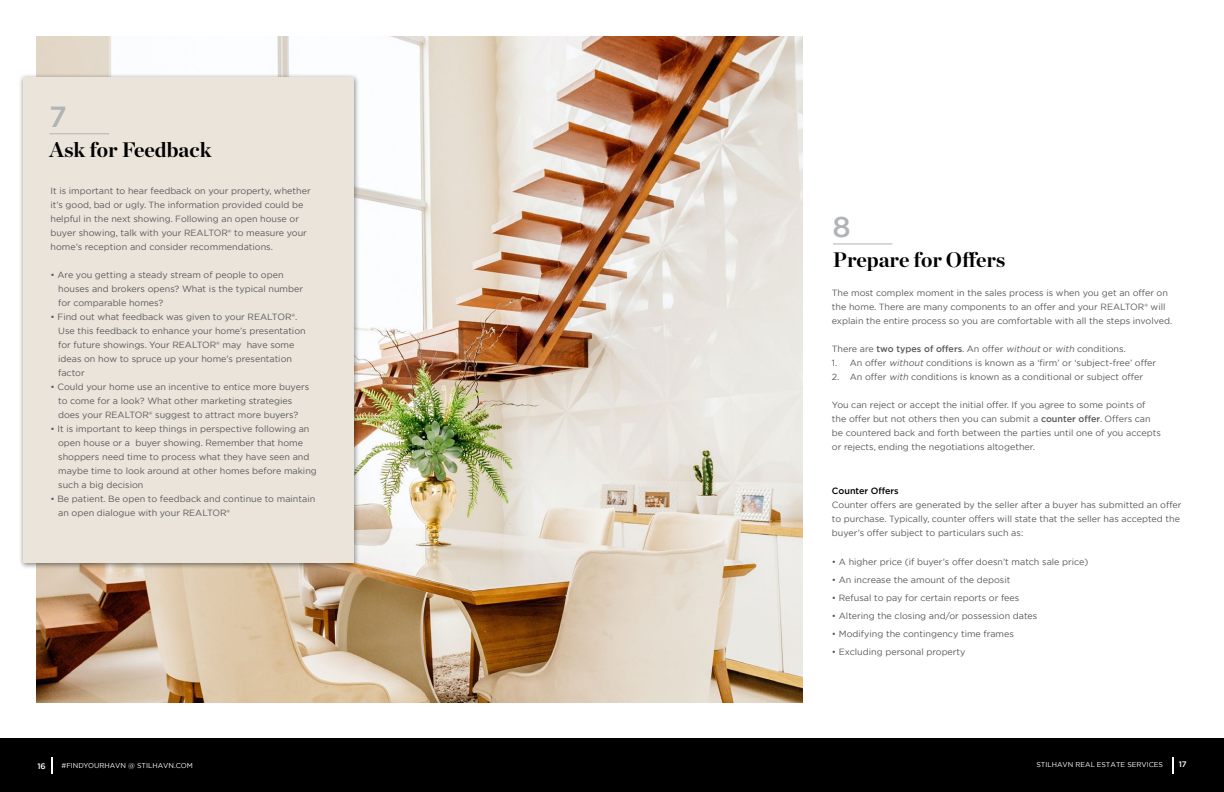
<style>
.page{position:relative;width:1224px;height:792px;background:#fff}
.page>*{position:absolute;margin:0;border:0;box-sizing:border-box;transform-origin:0 0}
.t1{font:500 29px "Gotham";color:#b1b4b6}
.t2{font:700 21px "Chronicle Display";color:#000}
.t3{font:9px/14px "Gotham";color:#58595b}
.t4{font:500 9px "Gotham";color:#000}
.t5{font:500 8px "Gotham";color:#fff}
.t6{font:7px "Gotham";color:#fff}
.s1{font-weight:500}
.s2{font-style:italic}
</style>
<div class="page">
<div style="left:0;top:738px;width:1224px;height:54px;background:#000"></div>
<img style="left:36px;top:36px;width:766px;height:667px">
<div style="left:19px;top:73px;width:341px;height:496px;background:#000;opacity:.5"></div>
<div style="left:23px;top:78px;width:331px;height:485px;background:#ebe4db"></div>
<hr style="left:50px;top:134px;width:59px;height:1px;background:#b1b4b6">
<hr style="left:833px;top:244px;width:59px;height:1px;background:#b1b4b6">
<svg style="left:52px;top:757px;width:1px;height:17px"></svg>
<svg style="left:1172px;top:757px;width:1px;height:17px"></svg>
<h1 class="t1" style="left:49px;top:97px;width:19px">7</h1>
<h2 class="t2" style="left:50px;top:132px;width:163px">Ask for Feedback</h2>
<p class="t3" style="left:50px;top:184px;width:262px">It is important to hear feedback on your property, whether it’s good, bad or ugly. The information provided could be helpful in the next showing. Following an open house or buyer showing, talk with your REALTOR® to measure your home’s reception and consider recommendations.</p>
<p class="t3" style="left:58px;top:268px;width:246px;text-indent:-8px">• Are you getting a steady stream of people to open houses and brokers opens? What is the typical number for comparable homes?</p>
<p class="t3" style="left:58px;top:310px;width:249px;text-indent:-8px">• Find out what feedback was given to your REALTOR®.<br>Use this feedback to enhance your home’s presentation for future showings. Your REALTOR® may have some ideas on how to spruce up your home’s presentation factor</p>
<p class="t3" style="left:58px;top:380px;width:253px;text-indent:-8px">• Could your home use an incentive to entice more buyers to come for a look? What other marketing strategies does your REALTOR® suggest to attract more buyers?</p>
<p class="t3" style="left:58px;top:422px;width:260px;text-indent:-8px">• It is important to keep things in perspective following an open house or a buyer showing. Remember that home shoppers need time to process what they have seen and maybe time to look around at other homes before making such a big decision</p>
<p class="t3" style="left:58px;top:492px;width:259px;text-indent:-8px">• Be patient. Be open to feedback and continue to maintain an open dialogue with your REALTOR®</p>
<h1 class="t1" style="left:833px;top:207px;width:20px">8</h1>
<h2 class="t2" style="left:833px;top:243px;width:174px">Prepare for Offers</h2>
<p class="t3" style="left:832px;top:285px;width:342px">The most complex moment in the sales process is when you get an offer on the home. There are many components to an offer and your REALTOR® will explain the entire process so you are comfortable with all the steps involved.</p>
<p class="t3" style="left:832px;top:341px;width:295px">There are <span class="s1">two types of offers</span>. An offer <span class="s2">without</span> or <span class="s2">with</span> conditions.</p>
<p class="t3" style="left:832px;top:355px;width:326px">1. An offer <span class="s2">without</span> conditions is known as a ‘firm’ or ‘subject-free’ offer</p>
<p class="t3" style="left:832px;top:369px;width:313px">2. An offer <span class="s2">with</span> conditions is known as a conditional or subject offer</p>
<p class="t3" style="left:832px;top:397px;width:330px">You can reject or accept the initial offer. If you agree to some points of the offer but not others then you can submit a <span class="s1">counter offer</span>. Offers can be countered back and forth between the parties until one of you accepts or rejects, ending the negotiations altogether.</p>
<p class="t4" style="left:832px;top:485px;width:68px">Counter Offers</p>
<p class="t3" style="left:832px;top:497px;width:351px">Counter offers are generated by the seller after a buyer has submitted an offer to purchase. Typically, counter offers will state that the seller has accepted the buyer’s offer subject to particulars such as:</p>
<p class="t3" style="left:832px;top:554px;width:258px">• A higher price (if buyer’s offer doesn’t match sale price)</p>
<p class="t3" style="left:832px;top:572px;width:180px">• An increase the amount of the deposit</p>
<p class="t3" style="left:832px;top:590px;width:189px">• Refusal to pay for certain reports or fees</p>
<p class="t3" style="left:832px;top:608px;width:207px">• Altering the closing and/or possession dates</p>
<p class="t3" style="left:832px;top:626px;width:184px">• Modifying the contingency time frames</p>
<p class="t3" style="left:832px;top:644px;width:135px">• Excluding personal property</p>
<p class="t5" style="left:37px;top:760px;width:10px">16</p>
<p class="t6" style="left:61px;top:761px;width:133px">#FINDYOURHAVN @ STILHAVN.COM</p>
<p class="t6" style="left:1036px;top:760px;width:128px">STILHAVN REAL ESTATE SERVICES</p>
<p class="t5" style="left:1179px;top:759px;width:10px">17</p>
</div>
